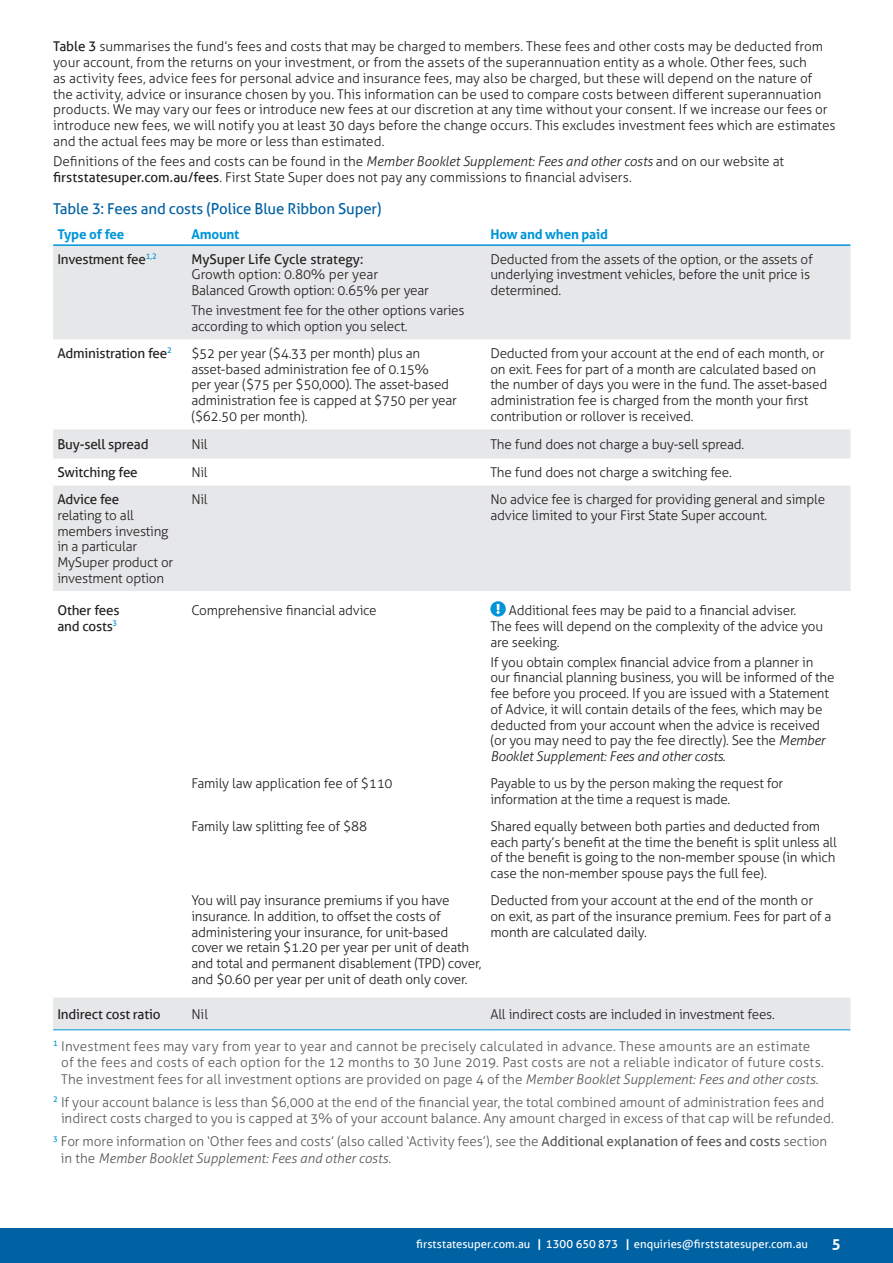
<style>
.page{position:relative;width:893px;height:1263px;background:#fff}
.page>*{position:absolute;margin:0;border:0;box-sizing:border-box;transform-origin:0 0}
.t1{font:15px "Aller";letter-spacing:-.01em;color:#0062a3}
.t2{font:700 15px "Aller";color:#fff}
.t3{font:300 13.5px/15.8px "Aller";letter-spacing:-.015em;color:#231f20}
.t4{font:300 13.5px/16.5px "Aller";color:#57585a}
.t5{font:13.5px/15.8px "Aller";letter-spacing:-.015em;color:#231f20}
.t6{font:700 13.5px "Aller";letter-spacing:-.015em;color:#0095d9}
.t7{font:11.25px "Aller";color:#fff}
.s1{font-weight:400}
.s2{font-style:italic}
.s3{font-weight:700}
</style>
<div class="page">
<div style="left:0;top:1228px;width:893px;height:35px;background:#0062a3"></div>
<svg style="left:53px;top:246px;width:797px;height:345px;fill:#e6e7e9"></svg>
<div style="left:53px;top:997px;width:797px;height:32px;background:#e6e7e9"></div>
<hr style="left:53px;top:244px;width:134px;height:2px;background:#0095d9">
<hr style="left:187px;top:244px;width:299px;height:2px;background:#0095d9">
<hr style="left:486px;top:244px;width:364px;height:2px;background:#0095d9">
<hr style="left:53px;top:1029px;width:134px;height:1px;background:#0095d9">
<hr style="left:187px;top:1029px;width:299px;height:1px;background:#0095d9">
<hr style="left:486px;top:1029px;width:364px;height:1px;background:#0095d9">
<svg style="left:490px;top:601px;width:16px;height:16px"></svg>
<svg style="left:497px;top:604px;width:3px;height:10px"></svg>
<p class="t3" style="left:53px;top:39px;width:784px"><span class="s1">Table 3</span> summarises the fund’s fees and costs that may be charged to members. These fees and other costs may be deducted from your account, from the returns on your investment, or from the assets of the superannuation entity as a whole. Other fees, such<br>as activity fees, advice fees for personal advice and insurance fees, may also be charged, but these will depend on the nature of<br>the activity, advice or insurance chosen by you. This information can be used to compare costs between different superannuation products. We may vary our fees or introduce new fees at our discretion at any time without your consent. If we increase our fees or introduce new fees, we will notify you at least 30 days before the change occurs. This excludes investment fees which are estimates and the actual fees may be more or less than estimated.</p>
<p class="t3" style="left:53px;top:153px;width:733px">Definitions of the fees and costs can be found in the <span class="s2">Member Booklet Supplement: Fees and other costs</span> and on our website at <span class="s1">firststatesuper.com.au/fees</span>. First State Super does not pay any commissions to financial advisers.</p>
<p class="t1" style="left:53px;top:199px;width:330px">Table 3: Fees and costs (Police Blue Ribbon Super)</p>
<p class="t6" style="left:57px;top:226px;width:69px">Type of fee</p>
<p class="t6" style="left:191px;top:226px;width:50px">Amount</p>
<p class="t6" style="left:490px;top:226px;width:119px">How and when paid</p>
<p class="t5" style="left:57px;top:251px;width:101px">Investment fee<sup>1,2</sup></p>
<p class="t5" style="left:191px;top:251px;width:173px">MySuper Life Cycle strategy:</p>
<p class="t3" style="left:191px;top:267px;width:239px">Growth option: 0.80% per year<br>Balanced Growth option: 0.65% per year</p>
<p class="t3" style="left:191px;top:302px;width:275px">The investment fee for the other options varies according to which option you select.</p>
<p class="t3" style="left:490px;top:251px;width:324px">Deducted from the assets of the option, or the assets of underlying investment vehicles, before the unit price is determined.</p>
<p class="t5" style="left:57px;top:345px;width:116px">Administration fee<sup>2</sup></p>
<p class="t3" style="left:191px;top:345px;width:267px">$52 per year ($4.33 per month) plus an asset-based administration fee of 0.15%<br>per year ($75 per $50,000). The asset-based administration fee is capped at $750 per year ($62.50 per month).</p>
<p class="t3" style="left:490px;top:345px;width:338px">Deducted from your account at the end of each month, or on exit. Fees for part of a month are calculated based on the number of days you were in the fund. The asset-based administration fee is charged from the month your first contribution or rollover is received.</p>
<p class="t5" style="left:57px;top:436px;width:93px">Buy-sell spread</p>
<p class="t3" style="left:191px;top:436px;width:18px">Nil</p>
<p class="t3" style="left:490px;top:436px;width:255px">The fund does not charge a buy-sell spread.</p>
<p class="t5" style="left:57px;top:464px;width:82px">Switching fee</p>
<p class="t3" style="left:191px;top:464px;width:18px">Nil</p>
<p class="t3" style="left:490px;top:464px;width:243px">The fund does not charge a switching fee.</p>
<p class="t5" style="left:57px;top:491px;width:64px">Advice fee</p>
<p class="t3" style="left:57px;top:507px;width:117px">relating to all members investing in a particular<br>MySuper product or investment option</p>
<p class="t3" style="left:191px;top:491px;width:18px">Nil</p>
<p class="t3" style="left:490px;top:491px;width:336px">No advice fee is charged for providing general and simple advice limited to your First State Super account.</p>
<p class="t5" style="left:57px;top:602px;width:64px">Other fees and costs<sup>3</sup></p>
<p class="t3" style="left:191px;top:602px;width:187px">Comprehensive financial advice</p>
<p class="t3" style="left:490px;top:602px;width:334px;text-indent:18px">Additional fees may be paid to a financial adviser.<br>The fees will depend on the complexity of the advice you are seeking.</p>
<p class="t3" style="left:490px;top:654px;width:346px">If you obtain complex financial advice from a planner in our financial planning business, you will be informed of the fee before you proceed. If you are issued with a Statement of Advice, it will contain details of the fees, which may be deducted from your account when the advice is received (or you may need to pay the fee directly). See the <span class="s2">Member Booklet Supplement: Fees and other costs</span>.</p>
<p class="t3" style="left:191px;top:775px;width:203px">Family law application fee of $110</p>
<p class="t3" style="left:490px;top:775px;width:294px">Payable to us by the person making the request for information at the time a request is made.</p>
<p class="t3" style="left:191px;top:818px;width:177px">Family law splitting fee of $88</p>
<p class="t3" style="left:490px;top:818px;width:348px">Shared equally between both parties and deducted from each party’s benefit at the time the benefit is split unless all of the benefit is going to the non-member spouse (in which case the non-member spouse pays the full fee).</p>
<p class="t3" style="left:191px;top:892px;width:292px">You will pay insurance premiums if you have insurance. In addition, to offset the costs of administering your insurance, for unit-based cover we retain $1.20 per year per unit of death and total and permanent disablement (TPD) cover, and $0.60 per year per unit of death only cover.</p>
<p class="t3" style="left:490px;top:892px;width:342px">Deducted from your account at the end of the month or on exit, as part of the insurance premium. Fees for part of a month are calculated daily.</p>
<p class="t5" style="left:57px;top:1006px;width:105px">Indirect cost ratio</p>
<p class="t3" style="left:191px;top:1006px;width:18px">Nil</p>
<p class="t3" style="left:490px;top:1006px;width:286px">All indirect costs are included in investment fees.</p>
<p class="t4" style="left:61px;top:1038px;width:764px;text-indent:-8px"><sup>1</sup> Investment fees may vary from year to year and cannot be precisely calculated in advance. These amounts are an estimate of the fees and costs of each option for the 12 months to 30 June 2019. Past costs are not a reliable indicator of future costs.<br>The investment fees for all investment options are provided on page 4 of the <span class="s2">Member Booklet Supplement: Fees and other costs</span>.</p>
<p class="t4" style="left:61px;top:1094px;width:774px;text-indent:-8px"><sup>2</sup> If your account balance is less than $6,000 at the end of the financial year, the total combined amount of administration fees and indirect costs charged to you is capped at 3% of your account balance. Any amount charged in excess of that cap will be refunded.</p>
<p class="t4" style="left:61px;top:1133px;width:768px;text-indent:-8px"><sup>3</sup> For more information on ‘Other fees and costs’ (also called ‘Activity fees’), see the <span class="s1">Additional explanation of fees and costs</span> section in the <span class="s2">Member Booklet Supplement: Fees and other costs</span>.</p>
<p class="t7" style="left:416px;top:1237px;width:393px">firststatesuper.com.au <span class="s3">|</span> 1300 650 873 <span class="s3">|</span> enquiries@firststatesuper.com.au</p>
<p class="t2" style="left:832px;top:1234px;width:10px">5</p>
</div>
